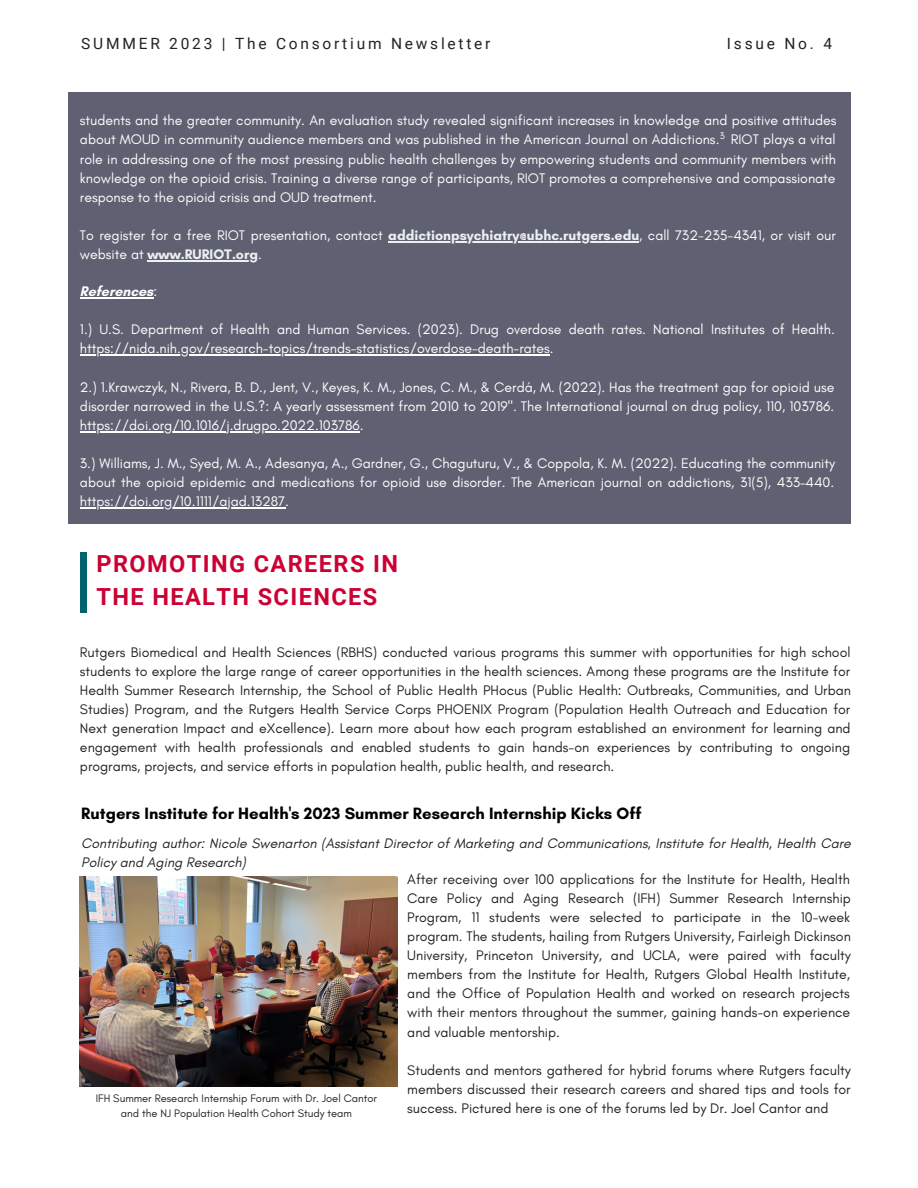
<style>
.page{position:relative;width:918px;height:1188px;background:#fff}
.page>*{position:absolute;margin:0;border:0;box-sizing:border-box;transform-origin:0 0}
.t1{font:700 23.55px/32.7px "Roboto";letter-spacing:.06em;color:#c03}
.t2{font:700 16.65px "Glacial Indifference";color:#000}
.t3{font:15.45px "Roboto";letter-spacing:.18em;color:#222}
.t4{font:14.1px/19.2px "Glacial Indifference";color:#222;text-align:justify}
.t5{font:14.1px/19.2px "Glacial Indifference";color:#fff;text-align:justify}
.t6{font:italic 14.1px/19.2px "Glacial Indifference";color:#222}
.t7{font:700 14.1px "Glacial Indifference";color:#fff}
.t8{font:11.1px/14.9px "Glacial Indifference";color:#222;text-align:center}
.t9{font:9.6px "Glacial Indifference";color:#fff}
.s1{font-weight:700;color:#ebf0f1}
.s2{font-weight:400}
</style>
<div class="page">
<div style="left:68px;top:93px;width:783px;height:431px;background:#5f6172"></div>
<div style="left:80px;top:552px;width:7px;height:60px;background:#00626d"></div>
<img style="left:80px;top:877px;width:317px;height:210px">
<hr style="left:388px;top:241px;width:251px;height:1px;background:#ebf0f1">
<hr style="left:148px;top:260px;width:110px;height:1px;background:#ebf0f1">
<hr style="left:80px;top:297px;width:73px;height:1px;background:#fff">
<hr style="left:80px;top:354px;width:470px;height:2px;background:#fff">
<hr style="left:80px;top:431px;width:280px;height:1px;background:#fff">
<hr style="left:80px;top:507px;width:205px;height:2px;background:#fff">
<p class="t3" style="left:81px;top:35px;width:411px">SUMMER 2023 | The Consortium Newsletter</p>
<p class="t3" style="left:727px;top:35px;width:107px">Issue No. 4</p>
<p class="t5" style="left:80px;top:111px;width:758px">students and the greater community. An evaluation study revealed significant increases in knowledge and positive attitudes about MOUD in community audience members and was published in the American Journal on Addictions. RIOT plays a vital role in addressing one of the most pressing public health challenges by empowering students and community members with knowledge on the opioid crisis. Training a diverse range of participants, RIOT promotes a comprehensive and compassionate response to the opioid crisis and OUD treatment.</p>
<p class="t5" style="left:80px;top:225px;width:757px">To register for a free RIOT presentation, contact <span class="s1">addictionpsychiatry@ubhc.rutgers.edu</span>, call 732-235-4341, or visit our website at <span class="s1">www.RURIOT.org</span>.</p>
<p class="t7" style="left:80px;top:283px;width:79px">References<span class="s2">:</span></p>
<p class="t5" style="left:80px;top:320px;width:756px">1.) U.S. Department of Health and Human Services. (2023). Drug overdose death rates. National Institutes of Health. https://nida.nih.gov/research-topics/trends-statistics/overdose-death-rates.</p>
<p class="t5" style="left:80px;top:377px;width:756px">2.) 1.Krawczyk, N., Rivera, B. D., Jent, V., Keyes, K. M., Jones, C. M., &amp; Cerdá, M. (2022). Has the treatment gap for opioid use disorder narrowed in the U.S.?: A yearly assessment from 2010 to 2019". The International journal on drug policy, 110, 103786. https://doi.org/10.1016/j.drugpo.2022.103786.</p>
<p class="t5" style="left:80px;top:454px;width:757px">3.) Williams, J. M., Syed, M. A., Adesanya, A., Gardner, G., Chaguturu, V., &amp; Coppola, K. M. (2022). Educating the community about the opioid epidemic and medications for opioid use disorder. The American journal on addictions, 31(5), 433–440. https://doi.org/10.1111/ajad.13287.</p>
<p class="t9" style="left:720px;top:130px;width:6px">3</p>
<p class="t1" style="left:96px;top:548px;width:303px">PROMOTING CAREERS IN<br>THE HEALTH SCIENCES</p>
<p class="t4" style="left:80px;top:642px;width:773px">Rutgers Biomedical and Health Sciences (RBHS) conducted various programs this summer with opportunities for high school students to explore the large range of career opportunities in the health sciences. Among these programs are the Institute for Health Summer Research Internship, the School of Public Health PHocus (Public Health: Outbreaks, Communities, and Urban Studies) Program, and the Rutgers Health Service Corps PHOENIX Program (Population Health Outreach and Education for Next generation Impact and eXcellence). Learn more about how each program established an environment for learning and engagement with health professionals and enabled students to gain hands-on experiences by contributing to ongoing programs, projects, and service efforts in population health, public health, and research.</p>
<p class="t2" style="left:81px;top:803px;width:562px">Rutgers Institute for Health's 2023 Summer Research Internship Kicks Off</p>
<p class="t6" style="left:81px;top:834px;width:771px">Contributing author: Nicole Swenarton (Assistant Director of Marketing and Communications, Institute for Health, Health Care<br>Policy and Aging Research)</p>
<p class="t8" style="left:96px;top:1091px;width:283px">IFH Summer Research Internship Forum with Dr. Joel Cantor and the NJ Population Health Cohort Study team</p>
<p class="t4" style="left:407px;top:869px;width:445px">After receiving over 100 applications for the Institute for Health, Health Care Policy and Aging Research (IFH) Summer Research Internship Program, 11 students were selected to participate in the 10-week program. The students, hailing from Rutgers University, Fairleigh Dickinson University, Princeton University, and UCLA, were paired with faculty members from the Institute for Health, Rutgers Global Health Institute, and the Office of Population Health and worked on research projects with their mentors throughout the summer, gaining hands-on experience and valuable mentorship.</p>
<p class="t4" style="left:407px;top:1060px;width:445px">Students and mentors gathered for hybrid forums where Rutgers faculty members discussed their research careers and shared tips and tools for success. Pictured here is one of the forums led by Dr. Joel Cantor and</p>
</div>
